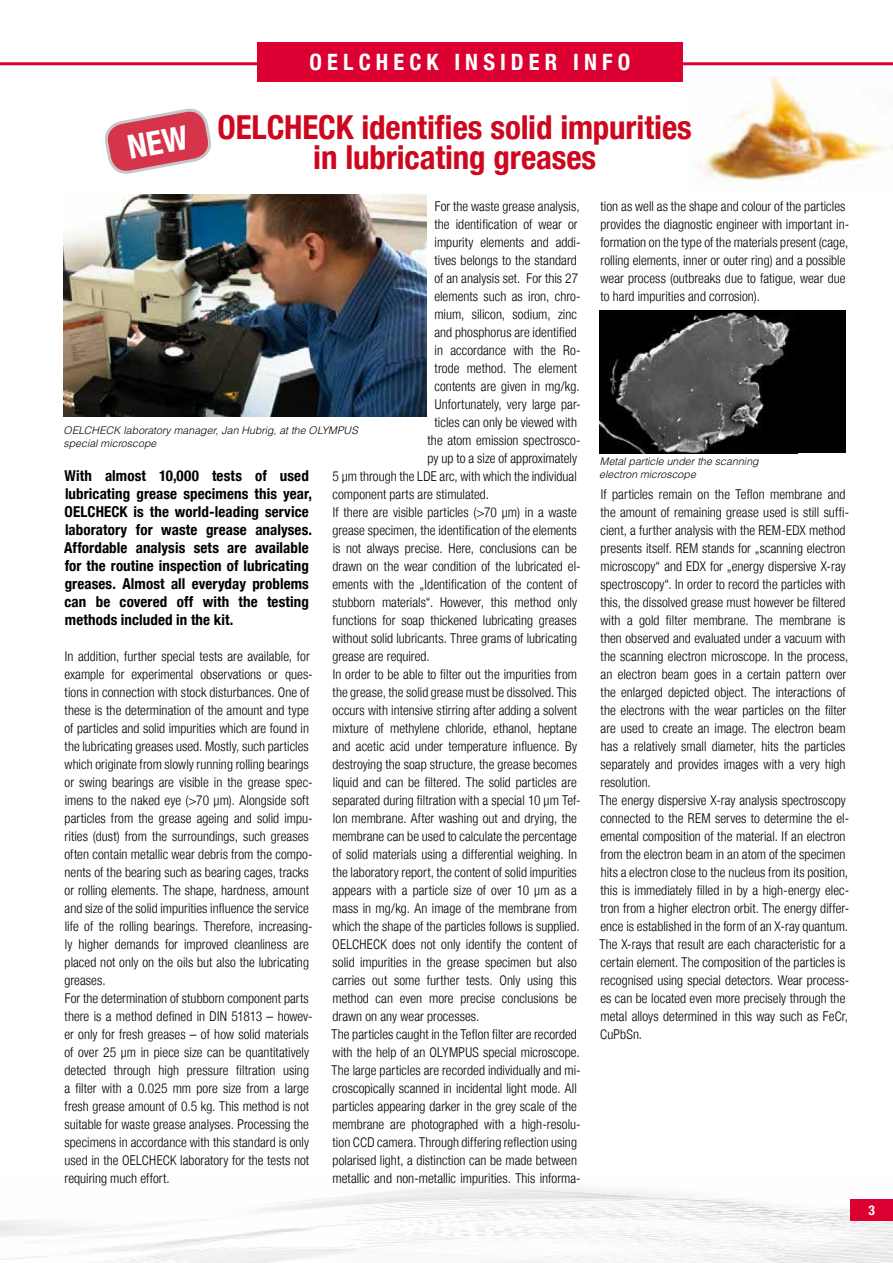
<style>
.page{position:relative;width:893px;height:1263px;background:#fff}
.page>*{position:absolute;margin:0;border:0;box-sizing:border-box;transform-origin:0 0}
.t1{font:700 condensed 33px/30px "Helvetica Neue LT";letter-spacing:-.005em;color:#cd071e;text-align:center}
.t2{font:700 condensed 22.5px "Helvetica Neue LT";letter-spacing:.225em;color:#fff}
.t3{font:700 condensed 15px/18px "Helvetica Neue LT";letter-spacing:.005em;color:#000}
.t4{font:300 condensed 13.5px/18px "Helvetica Neue LT";letter-spacing:.005em;color:#000}
.t5{font:700 condensed 13.5px "Helvetica Neue LT";color:#fff}
.t6{font:italic 300 10.5px/12.6px "Helvetica";letter-spacing:.005em;color:#000}
</style>
<div class="page">
<img style="left:0;top:1186px;width:893px;height:77px">
<div style="left:850px;top:1199px;width:43px;height:21px;background:#db0031"></div>
<img style="left:0;top:1186px;width:1px;height:71px">
<img style="left:700px;top:77px;width:193px;height:106px">
<hr style="left:0;top:62px;width:893px;height:3px;background:#db0031">
<div style="left:257px;top:43px;width:425px;height:39px;background:#db0031"></div>
<img style="left:64px;top:195px;width:363px;height:222px">
<div style="left:600px;top:310px;width:246px;height:143px;background:#000"></div>
<img style="left:600px;top:311px;width:190px;height:142px">
<svg style="left:105px;top:108px;width:106px;height:66px"></svg>
<h2 class="t2" style="left:309px;top:48px;width:322px">OELCHECK INSIDER INFO</h2>
<h1 class="t1" style="left:218px;top:112px;width:476px">OELCHECK identifies solid impurities in lubricating greases</h1>
<p class="t4" style="left:435px;top:197px;width:146px">For the waste grease analysis,</p>
<p class="t4" style="left:435px;top:215px;width:145px">the identification of wear or</p>
<p class="t4" style="left:435px;top:233px;width:148px">impurity elements and addi-</p>
<p class="t4" style="left:435px;top:251px;width:144px">tives belongs to the standard</p>
<p class="t4" style="left:434px;top:269px;width:145px">of an analysis set. For this 27</p>
<p class="t4" style="left:434px;top:287px;width:148px">elements such as iron, chro-</p>
<p class="t4" style="left:434px;top:305px;width:144px">mium, silicon, sodium, zinc</p>
<p class="t4" style="left:434px;top:323px;width:144px">and phosphorus are identified</p>
<p class="t4" style="left:435px;top:341px;width:148px">in accordance with the Ro-</p>
<p class="t4" style="left:435px;top:359px;width:144px">trode method. The element</p>
<p class="t4" style="left:434px;top:377px;width:147px">contents are given in mg/kg.</p>
<p class="t4" style="left:435px;top:395px;width:147px">Unfortunately, very large par-</p>
<p class="t4" style="left:435px;top:413px;width:144px">ticles can only be viewed with</p>
<p class="t4" style="left:428px;top:431px;width:155px">the atom emission spectrosco-</p>
<p class="t4" style="left:428px;top:449px;width:151px">py up to a size of approximately</p>
<p class="t4" style="left:333px;top:467px;width:246px">5 µm through the LDE arc, with which the individual</p>
<p class="t4" style="left:332px;top:485px;width:158px">component parts are stimulated.</p>
<p class="t4" style="left:333px;top:503px;width:246px">If there are visible particles (&gt;70 µm) in a waste</p>
<p class="t4" style="left:332px;top:521px;width:246px">grease specimen, the identification of the elements</p>
<p class="t4" style="left:333px;top:539px;width:246px">is not always precise. Here, conclusions can be</p>
<p class="t4" style="left:332px;top:557px;width:250px">drawn on the wear condition of the lubricated el-</p>
<p class="t4" style="left:332px;top:575px;width:246px">ements with the „Identification of the content of</p>
<p class="t4" style="left:333px;top:593px;width:246px">stubborn materials“. However, this method only</p>
<p class="t4" style="left:333px;top:611px;width:246px">functions for soap thickened lubricating greases</p>
<p class="t4" style="left:333px;top:629px;width:246px">without solid lubricants. Three grams of lubricating</p>
<p class="t4" style="left:332px;top:647px;width:99px">grease are required.</p>
<p class="t4" style="left:333px;top:665px;width:246px">In order to be able to filter out the impurities from</p>
<p class="t4" style="left:333px;top:683px;width:246px">the grease, the solid grease must be dissolved. This</p>
<p class="t4" style="left:333px;top:701px;width:246px">occurs with intensive stirring after adding a solvent</p>
<p class="t4" style="left:333px;top:719px;width:246px">mixture of methylene chloride, ethanol, heptane</p>
<p class="t4" style="left:333px;top:737px;width:246px">and acetic acid under temperature influence. By</p>
<p class="t4" style="left:332px;top:755px;width:246px">destroying the soap structure, the grease becomes</p>
<p class="t4" style="left:333px;top:773px;width:246px">liquid and can be filtered. The solid particles are</p>
<p class="t4" style="left:333px;top:791px;width:250px">separated during filtration with a special 10 µm Tef-</p>
<p class="t4" style="left:333px;top:809px;width:245px">lon membrane. After washing out and drying, the</p>
<p class="t4" style="left:333px;top:827px;width:246px">membrane can be used to calculate the percentage</p>
<p class="t4" style="left:333px;top:845px;width:246px">of solid materials using a differential weighing. In</p>
<p class="t4" style="left:333px;top:863px;width:246px">the laboratory report, the content of solid impurities</p>
<p class="t4" style="left:333px;top:881px;width:246px">appears with a particle size of over 10 µm as a</p>
<p class="t4" style="left:333px;top:899px;width:246px">mass in mg/kg. An image of the membrane from</p>
<p class="t4" style="left:333px;top:917px;width:249px">which the shape of the particles follows is supplied.</p>
<p class="t4" style="left:332px;top:935px;width:246px">OELCHECK does not only identify the content of</p>
<p class="t4" style="left:333px;top:953px;width:246px">solid impurities in the grease specimen but also</p>
<p class="t4" style="left:333px;top:971px;width:246px">carries out some further tests. Only using this</p>
<p class="t4" style="left:333px;top:989px;width:246px">method can even more precise conclusions be</p>
<p class="t4" style="left:332px;top:1007px;width:148px">drawn on any wear processes.</p>
<p class="t4" style="left:332px;top:1025px;width:247px">The particles caught in the Teflon filter are recorded</p>
<p class="t4" style="left:333px;top:1043px;width:249px">with the help of an OLYMPUS special microscope.</p>
<p class="t4" style="left:332px;top:1061px;width:251px">The large particles are recorded individually and mi-</p>
<p class="t4" style="left:333px;top:1079px;width:246px">croscopically scanned in incidental light mode. All</p>
<p class="t4" style="left:333px;top:1097px;width:246px">particles appearing darker in the grey scale of the</p>
<p class="t4" style="left:332px;top:1115px;width:250px">membrane are photographed with a high-resolu-</p>
<p class="t4" style="left:333px;top:1133px;width:246px">tion CCD camera. Through differing reflection using</p>
<p class="t4" style="left:333px;top:1151px;width:246px">polarised light, a distinction can be made between</p>
<p class="t4" style="left:332px;top:1169px;width:250px">metallic and non-metallic impurities. This informa-</p>
<p class="t6" style="left:63px;top:424px;width:296px">OELCHECK laboratory manager, Jan Hubrig, at the OLYMPUS special microscope</p>
<p class="t3" style="left:64px;top:467px;width:249px">With almost 10,000 tests of used lubricating grease specimens this year, OELCHECK is the world-leading service laboratory for waste grease analyses.<br>Affordable analysis sets are available for the routine inspection of lubricating greases. Almost all everyday problems can be covered off with the testing methods included in the kit.</p>
<p class="t4" style="left:64px;top:647px;width:250px">In addition, further special tests are available, for example for experimental observations or ques&shy;tions in connection with stock disturbances. One of these is the determination of the amount and type of particles and solid impurities which are found in the lubricating greases used. Mostly, such particles which originate from slowly running rolling bearings or swing bearings are visible in the grease spec&shy;imens to the naked eye (&gt;70 µm). Alongside soft particles from the grease ageing and solid impu&shy;rities (dust) from the surroundings, such greases often contain metallic wear debris from the compo&shy;nents of the bearing such as bearing cages, tracks or rolling elements. The shape, hardness, amount and size of the solid impurities influence the service life of the rolling bearings. Therefore, increasing&shy;ly higher demands for improved cleanliness are placed not only on the oils but also the lubricating greases.<br>For the determination of stubborn component parts there is a method defined in DIN 51813 – howev&shy;er only for fresh greases – of how solid materials of over 25 µm in piece size can be quantitatively detected through high pressure filtration using a filter with a 0.025 mm pore size from a large fresh grease amount of 0.5 kg. This method is not suitable for waste grease analyses. Processing the specimens in accordance with this standard is only used in the OELCHECK laboratory for the tests not requiring much effort.</p>
<p class="t4" style="left:600px;top:197px;width:250px">tion as well as the shape and colour of the particles provides the diagnostic engineer with important in&shy;formation on the type of the materials present (cage, rolling elements, inner or outer ring) and a possible wear process (outbreaks due to fatigue, wear due to hard impurities and corrosion).</p>
<p class="t6" style="left:599px;top:455px;width:161px">Metal particle under the scanning electron microscope</p>
<p class="t4" style="left:599px;top:485px;width:251px">If particles remain on the Teflon membrane and the amount of remaining grease used is still suffi&shy;cient, a further analysis with the REM-EDX method presents itself. REM stands for „scanning electron microscopy“ and EDX for „energy dispersive X-ray spectroscopy“. In order to record the particles with this, the dissolved grease must however be filtered with a gold filter membrane. The membrane is then observed and evaluated under a vacuum with the scanning electron microscope. In the process, an electron beam goes in a certain pattern over the enlarged depicted object. The interactions of the electrons with the wear particles on the filter are used to create an image. The electron beam has a relatively small diameter, hits the particles separately and provides images with a very high resolution.<br>The energy dispersive X-ray analysis spectroscopy connected to the REM serves to determine the el&shy;emental composition of the material. If an electron from the electron beam in an atom of the specimen hits a electron close to the nucleus from its position, this is immediately filled in by a high-energy elec&shy;tron from a higher electron orbit. The energy differ&shy;ence is established in the form of an X-ray quantum.<br>The X-rays that result are each characteristic for a certain element. The composition of the particles is recognised using special detectors. Wear process&shy;es can be located even more precisely through the metal alloys determined in this way such as FeCr, CuPbSn.</p>
<p class="t5" style="left:868px;top:1202px;width:8px">3</p>
</div>
